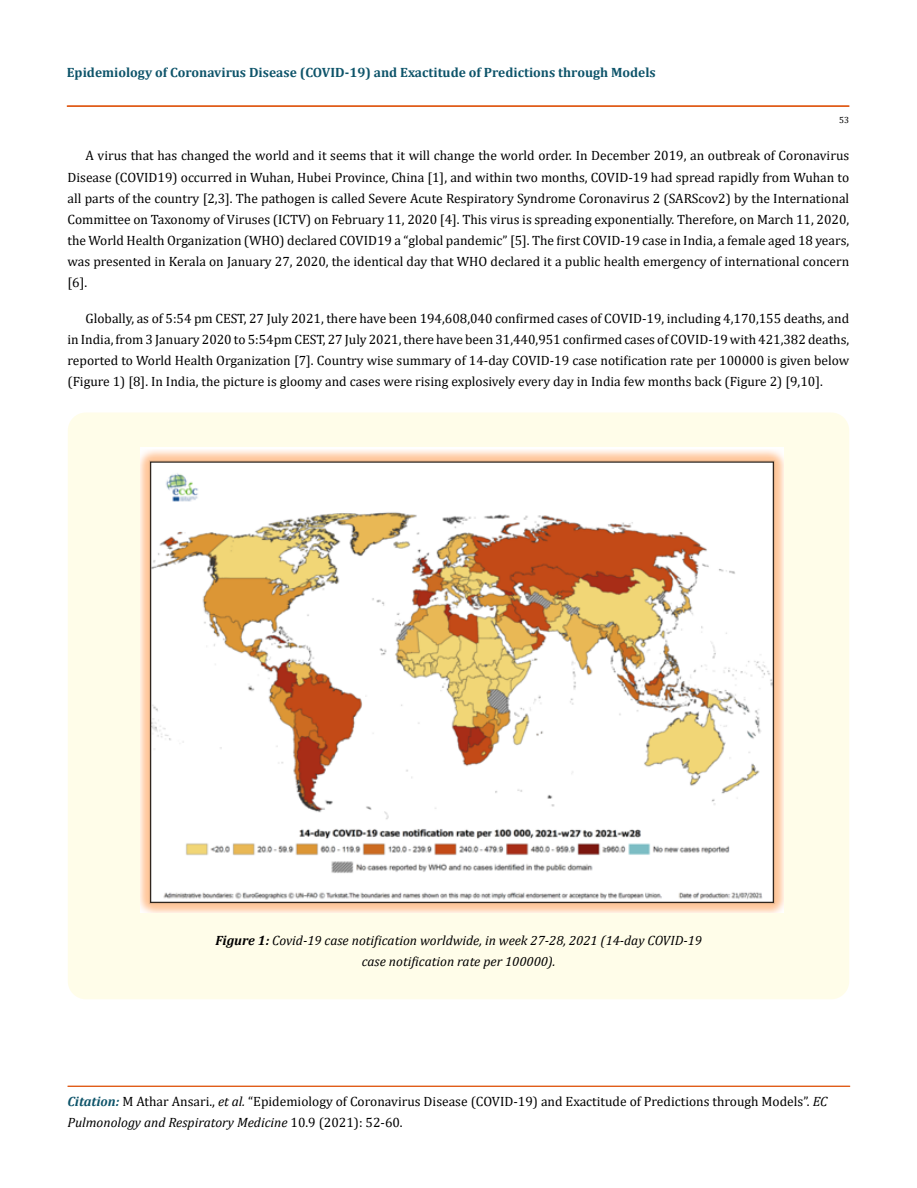
<style>
.page{position:relative;width:917px;height:1188px;background:#fff}
.page>*{position:absolute;margin:0;border:0;box-sizing:border-box;transform-origin:0 0}
.t1{font:13.5px/21px "Cambria";color:#000;text-align:justify}
.t2{font:italic 13.5px/21px "Cambria";color:#000;text-align:center}
.t3{font:700 13.5px "Cambria";color:#0e546a}
.t4{font:9px "Cambria";color:#000}
.s1{font-weight:700}
.s2{font-weight:700;font-style:italic;color:#0e546a}
.s3{font-style:italic}
</style>
<div class="page">
<div style="left:67px;top:106px;width:782px;height:1px;border:1px solid #e05d1a"></div>
<div style="left:68px;top:1086px;width:781px;height:1px;border:1px solid #e05d1a"></div>
<div style="left:68px;top:412px;width:781px;height:587px;background:#fffde9;border-radius:18px"></div>
<img style="left:140px;top:447px;width:643px;height:465px">
<p class="t3" style="left:67px;top:63px;width:590px">Epidemiology of Coronavirus Disease (COVID-19) and Exactitude of Predictions through Models</p>
<p class="t4" style="left:839px;top:115px;width:11px">53</p>
<p class="t1" style="left:68px;top:145px;width:783px;text-indent:18px">A virus that has changed the world and it seems that it will change the world order. In December 2019, an outbreak of Coronavirus Disease (COVID19) occurred in Wuhan, Hubei Province, China [1], and within two months, COVID-19 had spread rapidly from Wuhan to all parts of the country [2,3]. The pathogen is called Severe Acute Respiratory Syndrome Coronavirus 2 (SARScov2) by the International Committee on Taxonomy of Viruses (ICTV) on February 11, 2020 [4]. This virus is spreading exponentially. Therefore, on March 11, 2020, the World Health Organization (WHO) declared COVID19 a “global pandemic” [5]. The first COVID-19 case in India, a female aged 18 years, was presented in Kerala on January 27, 2020, the identical day that WHO declared it a public health emergency of international concern [6].</p>
<p class="t1" style="left:68px;top:307px;width:783px;text-indent:18px">Globally, as of 5:54 pm CEST, 27 July 2021, there have been 194,608,040 confirmed cases of COVID-19, including 4,170,155 deaths, and in India, from 3 January 2020 to 5:54pm CEST, 27 July 2021, there have been 31,440,951 confirmed cases of COVID-19 with 421,382 deaths, reported to World Health Organization [7]. Country wise summary of 14-day COVID-19 case notification rate per 100000 is given below (Figure 1) [8]. In India, the picture is gloomy and cases were rising explosively every day in India few months back (Figure 2) [9,10].</p>
<p class="t2" style="left:215px;top:929px;width:488px"><span class="s1">Figure 1:</span> Covid-19 case notification worldwide, in week 27-28, 2021 (14-day COVID-19 case notification rate per 100000).</p>
<p class="t1" style="left:68px;top:1091px;width:761px"><span class="s2">Citation:</span> M Athar Ansari., <span class="s3">et al.</span> “Epidemiology of Coronavirus Disease (COVID-19) and Exactitude of Predictions through Models”. <span class="s3">EC<br>Pulmonology and Respiratory Medicine</span> 10.9 (2021): 52-60.</p>
</div>
